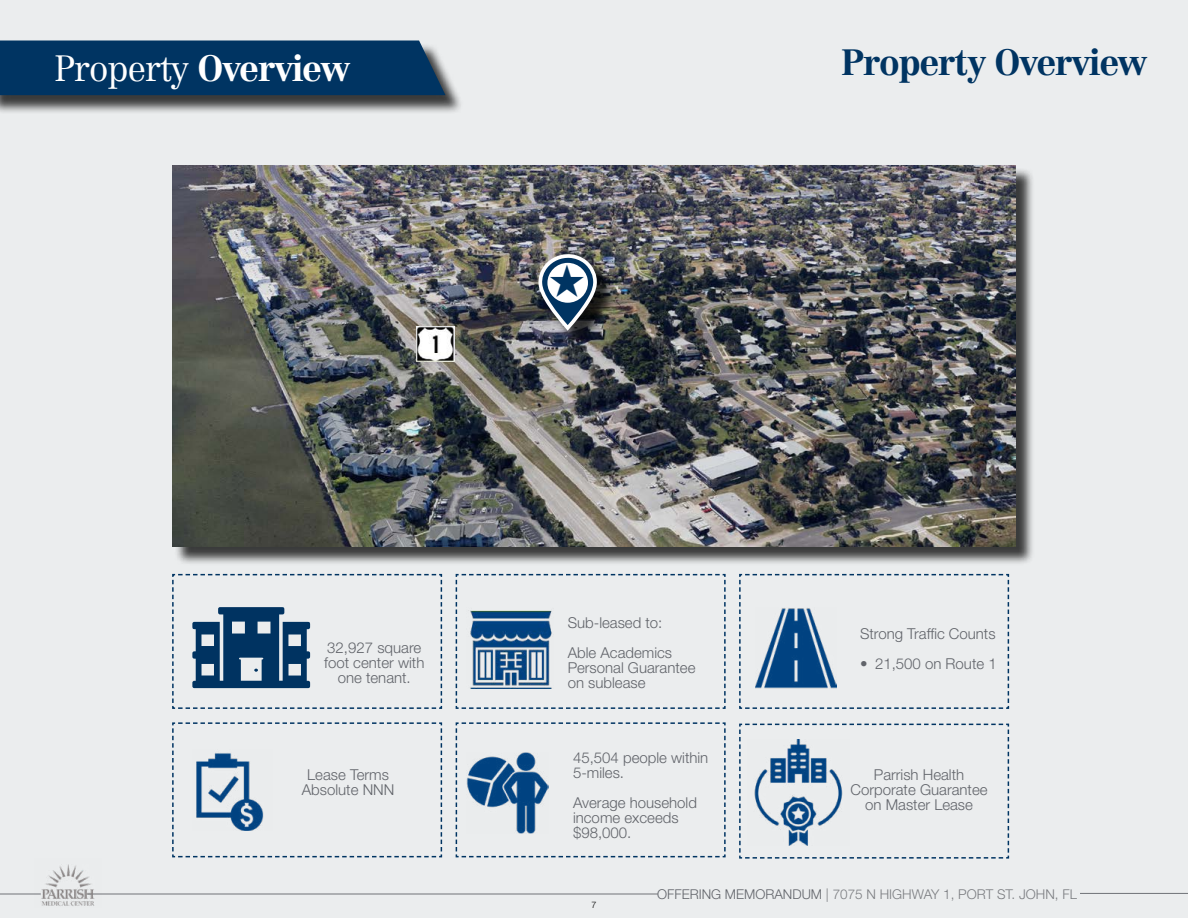
<style>
.page{position:relative;width:1188px;height:918px;background:#ebedee}
.page>*{position:absolute;margin:0;border:0;box-sizing:border-box;transform-origin:0 0}
.t1{font:300 36px "Centennial LT Std";letter-spacing:-.035em;color:#fff}
.t2{font:700 36px "Centennial LT Std";letter-spacing:-.035em;color:#003462}
.t3{font:300 15px/15px "Helvetica Neue LT Std";color:#61646a}
.t4{font:300 13.5px "Helvetica Neue LT Std";color:#7b7d81}
.t5{font:300 9px "Helvetica Neue LT Std";color:#000}
.s1{font-weight:700}
.s2{color:#61646a}
</style>
<div class="page">
<hr style="left:87px;top:894px;width:571px;height:1px;background:#61646a">
<hr style="left:1080px;top:893px;width:108px;height:1px;background:#61646a">
<hr style="left:0;top:894px;width:41px;height:1px;background:#61646a">
<img style="left:34px;top:864px;width:68px;height:42px">
<div style="left:0;top:42px;width:464px;height:72px;background:#000;opacity:.75"></div>
<div style="left:0;top:40px;width:446px;height:55px;background:#003462"></div>
<svg style="left:455px;top:573px;width:271px;height:136px"></svg>
<img style="left:466px;top:607px;width:87px;height:81px">
<svg style="left:739px;top:573px;width:271px;height:136px"></svg>
<svg style="left:172px;top:722px;width:271px;height:136px"></svg>
<img style="left:192px;top:749px;width:80px;height:81px">
<svg style="left:455px;top:722px;width:271px;height:136px"></svg>
<svg style="left:739px;top:723px;width:271px;height:136px"></svg>
<img style="left:747px;top:740px;width:102px;height:106px">
<div style="left:175px;top:168px;width:860px;height:398px;background:#000;opacity:.75"></div>
<img style="left:172px;top:165px;width:844px;height:382px">
<img style="left:417px;top:326px;width:38px;height:36px">
<div style="left:541px;top:257px;width:75px;height:92px;background:#000;opacity:.75"></div>
<svg style="left:172px;top:573px;width:271px;height:136px"></svg>
<svg style="left:537px;top:252px;width:63px;height:81px;background:#828d97"></svg>
<h1 class="t1" style="left:54px;top:47px;width:298px">Property <span class="s1">Overview</span></h1>
<h1 class="t2" style="left:841px;top:40px;width:308px">Property Overview</h1>
<p class="t3" style="left:324px;top:640px;width:102px;text-align:center">32,927 square foot center with one tenant.</p>
<p class="t3" style="left:302px;top:767px;width:94px;text-align:center">Lease Terms<br>Absolute NNN</p>
<p class="t3" style="left:568px;top:607px;width:106px;line-height:30px">Sub-leased to:<br>Able Academics</p>
<p class="t3" style="left:568px;top:660px;width:129px">Personal Guarantee on sublease</p>
<p class="t3" style="left:573px;top:750px;width:137px">45,504 people within<br>5-miles.</p>
<p class="t3" style="left:573px;top:795px;width:125px">Average household income exceeds $98,000.</p>
<p class="t3" style="left:860px;top:626px;width:137px">Strong Traffic Counts</p>
<p class="t3" style="left:860px;top:656px;width:138px">• 21,500 on Route 1</p>
<p class="t3" style="left:851px;top:767px;width:139px;text-align:center">Parrish Health<br>Corporate Guarantee on Master Lease</p>
<p class="t5" style="left:591px;top:899px;width:7px">7</p>
<p class="t4" style="left:657px;top:886px;width:421px"><span class="s2">OFFERING MEMORANDUM</span> | 7075 N HIGHWAY 1, PORT ST. JOHN, FL</p>
</div>
